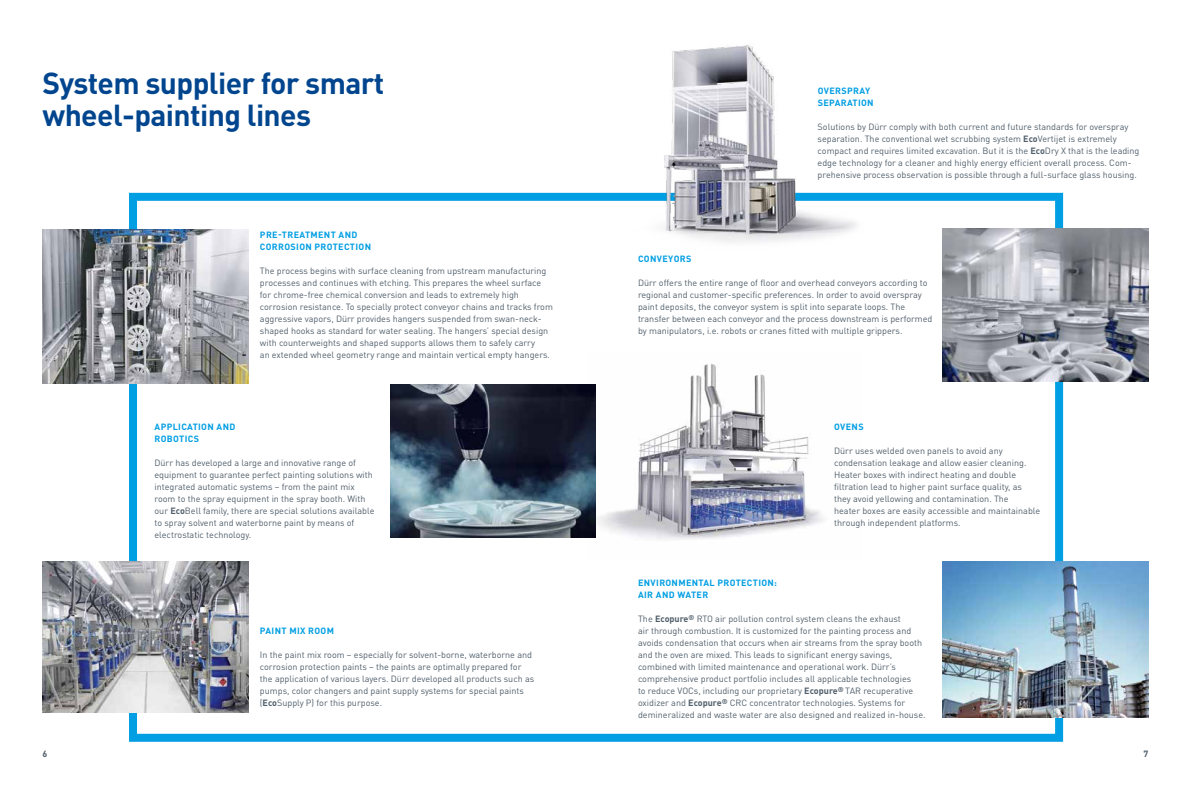
<style>
.page{position:relative;width:1191px;height:794px;background:#fff}
.page>*{position:absolute;margin:0;border:0;box-sizing:border-box;transform-origin:0 0}
.t1{font:700 30px/32px "DIN Pro";letter-spacing:-.02em;color:#00458e}
.t2{font:9px/12px "DIN Pro";color:#505e6a}
.t3{font:700 9px/12px "DIN Pro";letter-spacing:.04em;color:#009ee3}
.t4{font:700 9px "DIN Pro";color:#505e6a}
.s1{font-weight:700}
</style>
<div class="page">
<div style="left:129px;top:193px;width:934px;height:549px;border:8px solid #009ee3"></div>
<img style="left:595px;top:363px;width:229px;height:177px">
<img style="left:942px;top:562px;width:206px;height:156px">
<img style="left:942px;top:228px;width:206px;height:154px">
<img style="left:390px;top:384px;width:205px;height:154px">
<img style="left:43px;top:562px;width:206px;height:151px">
<img style="left:43px;top:230px;width:206px;height:153px">
<img style="left:595px;top:45px;width:273px;height:197px">
<h1 class="t1" style="left:43px;top:63px;width:343px">System supplier for smart wheel-painting lines</h1>
<p class="t3" style="left:260px;top:227px;width:113px">PRE-TREATMENT AND<br>CORROSION PROTECTION</p>
<p class="t2" style="left:260px;top:263px;width:294px">The process begins with surface cleaning from upstream manufacturing processes and continues with etching. This prepares the wheel surface for chrome-free chemical conversion and leads to extremely high corrosion resistance. To specially protect conveyor chains and tracks from aggressive vapors, Dürr provides hangers suspended from swan-neck&shy;shaped hooks as standard for water sealing. The hangers’ special design with counterweights and shaped supports allows them to safely carry<br>an extended wheel geometry range and maintain vertical empty hangers.</p>
<p class="t3" style="left:155px;top:419px;width:82px">APPLICATION AND<br>ROBOTICS</p>
<p class="t2" style="left:154px;top:455px;width:221px">Dürr has developed a large and innovative range of equipment to guarantee perfect painting solutions with integrated automatic systems – from the paint mix room to the spray equipment in the spray booth. With our <span class="s1">Eco</span>Bell family, there are special solutions available to spray solvent and waterborne paint by means of electrostatic technology.</p>
<p class="t3" style="left:260px;top:623px;width:75px">PAINT MIX ROOM</p>
<p class="t2" style="left:260px;top:647px;width:276px">In the paint mix room – especially for solvent-borne, waterborne and corrosion protection paints – the paints are optimally prepared for the application of various layers. Dürr developed all products such as pumps, color changers and paint supply systems for special paints (<span class="s1">Eco</span>Supply P) for this purpose.</p>
<p class="t3" style="left:817px;top:83px;width:58px">OVERSPRAY<br>SEPARATION</p>
<p class="t2" style="left:817px;top:119px;width:323px">Solutions by Dürr comply with both current and future standards for overspray separation. The conventional wet scrubbing system <span class="s1">Eco</span>Vertijet is extremely compact and requires limited excavation. But it is the <span class="s1">Eco</span>Dry X that is the leading edge technology for a cleaner and highly energy efficient overall process. Com&shy;prehensive process observation is possible through a full-surface glass housing.</p>
<p class="t3" style="left:638px;top:251px;width:55px">CONVEYORS</p>
<p class="t2" style="left:638px;top:275px;width:296px">Dürr offers the entire range of floor and overhead conveyors according to regional and customer-specific preferences. In order to avoid overspray paint deposits, the conveyor system is split into separate loops. The transfer between each conveyor and the process downstream is performed by manipulators, i.e. robots or cranes fitted with multiple grippers.</p>
<p class="t3" style="left:834px;top:419px;width:31px">OVENS</p>
<p class="t2" style="left:834px;top:443px;width:208px">Dürr uses welded oven panels to avoid any condensation leakage and allow easier cleaning.<br>Heater boxes with indirect heating and double filtration lead to higher paint surface quality, as they avoid yellowing and contamination. The<br>heater boxes are easily accessible and maintainable through independent platforms.</p>
<p class="t3" style="left:638px;top:575px;width:140px">ENVIRONMENTAL PROTECTION:<br>AIR AND WATER</p>
<p class="t2" style="left:638px;top:611px;width:289px">The <span class="s1">Ecopure</span><sup>®</sup> RTO air pollution control system cleans the exhaust<br>air through combustion. It is customized for the painting process and avoids condensation that occurs when air streams from the spray booth and the oven are mixed. This leads to significant energy savings, combined with limited maintenance and operational work. Dürr’s comprehensive product portfolio includes all applicable technologies<br>to reduce VOCs, including our proprietary <span class="s1">Ecopure</span><sup>®</sup> TAR recuperative oxidizer and <span class="s1">Ecopure</span><sup>®</sup> CRC concentrator technologies. Systems for demineralized and waste water are also designed and realized in-house.</p>
<p class="t4" style="left:43px;top:746px;width:6px">6</p>
<p class="t4" style="left:1143px;top:746px;width:6px">7</p>
</div>
